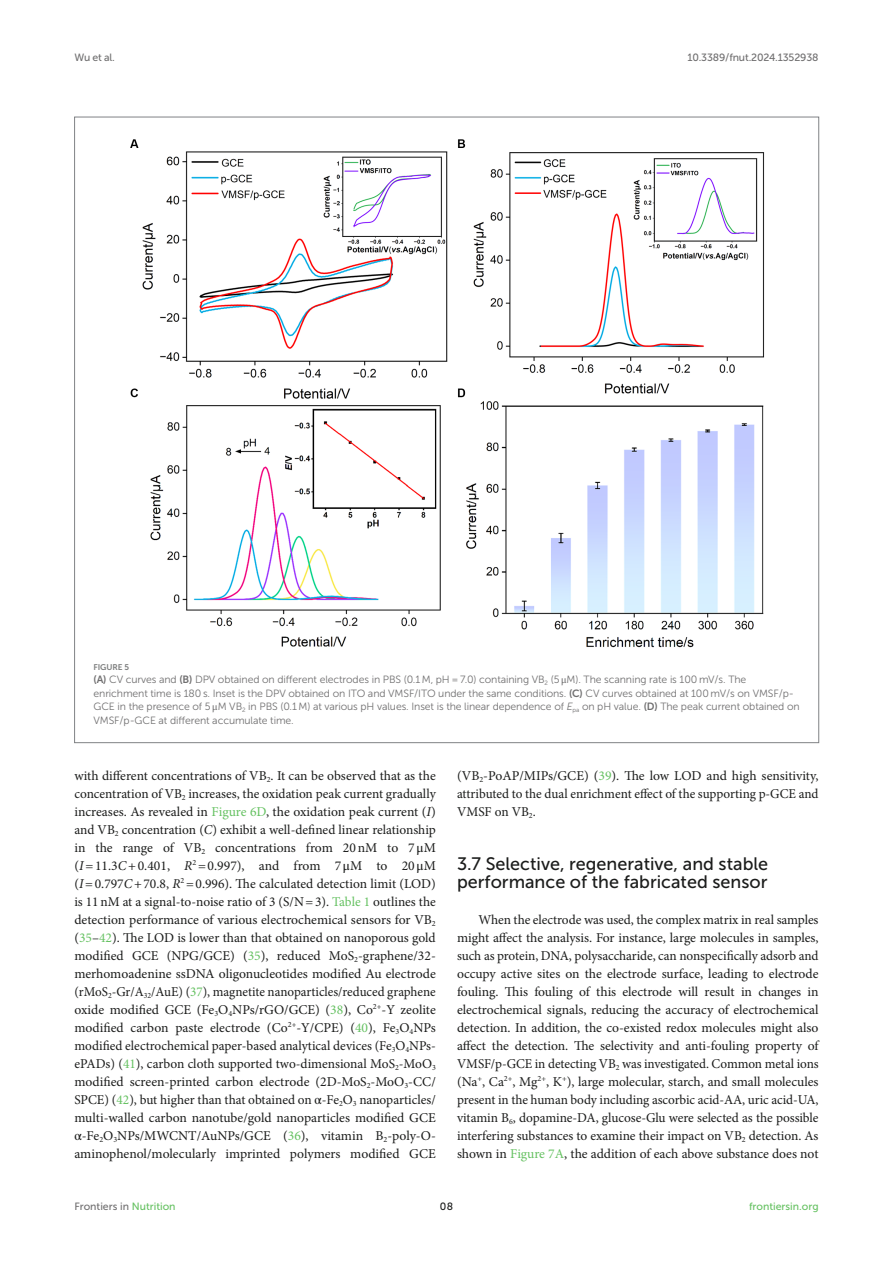
<style>
.page{position:relative;width:893px;height:1263px;background:#fff}
.page>*{position:absolute;margin:0;border:0;box-sizing:border-box;transform-origin:0 0}
.HEAD_2{font:18px/18px "Museo Sans 500";color:#1b1c1b}
.TEXT_FLUSH{font:13.5px/18px "Minion Pro";letter-spacing:-.005em;color:#1b1c1b;text-align:justify}
.FIG_LEG{font:10.5px/13.5px "Museo Sans 300";letter-spacing:-.01em;color:#706f70}
.t1{font:10.5px "Museo Sans 500";letter-spacing:-.015em;color:#706f70}
.t2{font:10.5px "Museo Sans 500";color:#65c161}
.t3{font:10.5px "Museo Sans 500";color:#1b1c1b}
.FIG_HD{font:8.25px "Museo Sans 700";letter-spacing:-.01em;color:#7e7f7f}
.s1{font-family:"Museo Sans 700"}
.s2{font-family:"STIX General"}
.s3{font-style:italic}
.s4{color:#65c161}
</style>
<div class="page">
<img style="left:130px;top:139px;width:635px;height:509px">
<p class="t1" style="left:74px;top:51px;width:42px">Wu et al.</p>
<p class="t1" style="left:687px;top:51px;width:133px">10.3389/fnut.2024.1352938</p>
<p class="FIG_HD" style="left:94px;top:662px;width:37px">FIGURE 5</p>
<p class="FIG_LEG" style="left:94px;top:673px;width:708px"><span class="s1">(A)</span> CV curves and <span class="s1">(B)</span> DPV obtained on different electrodes in PBS (0.1 M, pH = 7.0) containing VB<sub>2</sub> (5 <span class="s2">μ</span>M). The scanning rate is 100 mV/s. The enrichment time is 180 s. Inset is the DPV obtained on ITO and VMSF/ITO under the same conditions. <span class="s1">(C)</span> CV curves obtained at 100 mV/s on VMSF/p-GCE in the presence of 5 <span class="s2">μ</span>M VB<sub>2</sub> in PBS (0.1 M) at various pH values. Inset is the linear dependence of <span class="s3">E</span><sub>pa</sub> on pH value. <span class="s1">(D)</span> The peak current obtained on VMSF/p-GCE at different accumulate time.</p>
<p class="TEXT_FLUSH" style="left:74px;top:767px;width:363px">with different concentrations of VB<sub>2</sub>. It can be observed that as the concentration of VB<sub>2</sub> increases, the oxidation peak current gradually increases. As revealed in <span class="s4">Figure 6D</span>, the oxidation peak current (<span class="s3">I</span>) and VB<sub>2</sub> concentration (<span class="s3">C</span>) exhibit a well-defined linear relationship in the range of VB<sub>2</sub> concentrations from 20nM to 7<span class="s2">μ</span>M (<span class="s3">I</span>=11.3<span class="s3">C</span>+0.401, <span class="s3">R</span><sup>2</sup> =0.997), and from 7<span class="s2">μ</span>M to 20<span class="s2">μ</span>M (<span class="s3">I</span>=0.797<span class="s3">C</span>+70.8, <span class="s3">R</span><sup>2</sup> =0.996). The calculated detection limit (LOD) is 11nM at a signal-to-noise ratio of 3 (S/N=3). <span class="s4">Table 1</span> outlines the detection performance of various electrochemical sensors for VB<sub>2 </sub>(<span class="s4">35</span>–<span class="s4">42</span>). The LOD is lower than that obtained on nanoporous gold modified GCE (NPG/GCE) (<span class="s4">35</span>), reduced MoS<sub>2</sub>-graphene/32- merhomoadenine ssDNA oligonucleotides modified Au electrode (rMoS<sub>2</sub>-Gr/A<sub>32</sub>/AuE) (<span class="s4">37</span>), magnetite nanoparticles/reduced graphene oxide modified GCE (Fe<sub>3</sub>O<sub>4</sub>NPs/rGO/GCE) (<span class="s4">38</span>), Co<sup>2+</sup>-Y zeolite modified carbon paste electrode (Co<sup>2+</sup>-Y/CPE) (<span class="s4">40</span>), Fe<sub>3</sub>O<sub>4</sub>NPs modified electrochemical paper-based analytical devices (Fe<sub>3</sub>O<sub>4</sub>NPs&shy;ePADs) (<span class="s4">41</span>), carbon cloth supported two-dimensional MoS<sub>2</sub>-MoO<sub>3 </sub>modified screen-printed carbon electrode (2D-MoS<sub>2</sub>-MoO<sub>3</sub>-CC/ SPCE) (<span class="s4">42</span>), but higher than that obtained on <span class="s2">α</span>-Fe<sub>2</sub>O<sub>3</sub> nanoparticles/ multi-walled carbon nanotube/gold nanoparticles modified GCE <span class="s2">α</span>-Fe<sub>2</sub>O<sub>3</sub>NPs/MWCNT/AuNPs/GCE (<span class="s4">36</span>), vitamin B<sub>2</sub>-poly-O&shy;aminophenol/molecularly imprinted polymers modified GCE</p>
<p class="TEXT_FLUSH" style="left:457px;top:767px;width:363px">(VB<sub>2</sub>-PoAP/MIPs/GCE) (<span class="s4">39</span>). The low LOD and high sensitivity, attributed to the dual enrichment effect of the supporting p-GCE and VMSF on VB<sub>2</sub>.</p>
<p class="HEAD_2" style="left:457px;top:855px;width:313px">3.7 Selective, regenerative, and stable performance of the fabricated sensor</p>
<p class="TEXT_FLUSH" style="left:457px;top:911px;width:363px;text-indent:21px">When the electrode was used, the complex matrix in real samples might affect the analysis. For instance, large molecules in samples, such as protein, DNA, polysaccharide, can nonspecifically adsorb and occupy active sites on the electrode surface, leading to electrode fouling. This fouling of this electrode will result in changes in electrochemical signals, reducing the accuracy of electrochemical detection. In addition, the co-existed redox molecules might also affect the detection. The selectivity and anti-fouling property of VMSF/p-GCE in detecting VB<sub>2</sub> was investigated. Common metal ions (Na<sup>+</sup>, Ca<sup>2+</sup>, Mg<sup>2+</sup>, K<sup>+</sup>), large molecular, starch, and small molecules present in the human body including ascorbic acid-AA, uric acid-UA, vitamin B<sub>6</sub>, dopamine-DA, glucose-Glu were selected as the possible interfering substances to examine their impact on VB<sub>2</sub> detection. As shown in <span class="s4">Figure 7A</span>, the addition of each above substance does not</p>
<p class="t1" style="left:74px;top:1200px;width:103px">Frontiers in <span class="s4">Nutrition</span></p>
<p class="t3" style="left:440px;top:1200px;width:15px">08</p>
<p class="t2" style="left:749px;top:1200px;width:71px">frontiersin.org</p>
</div>
